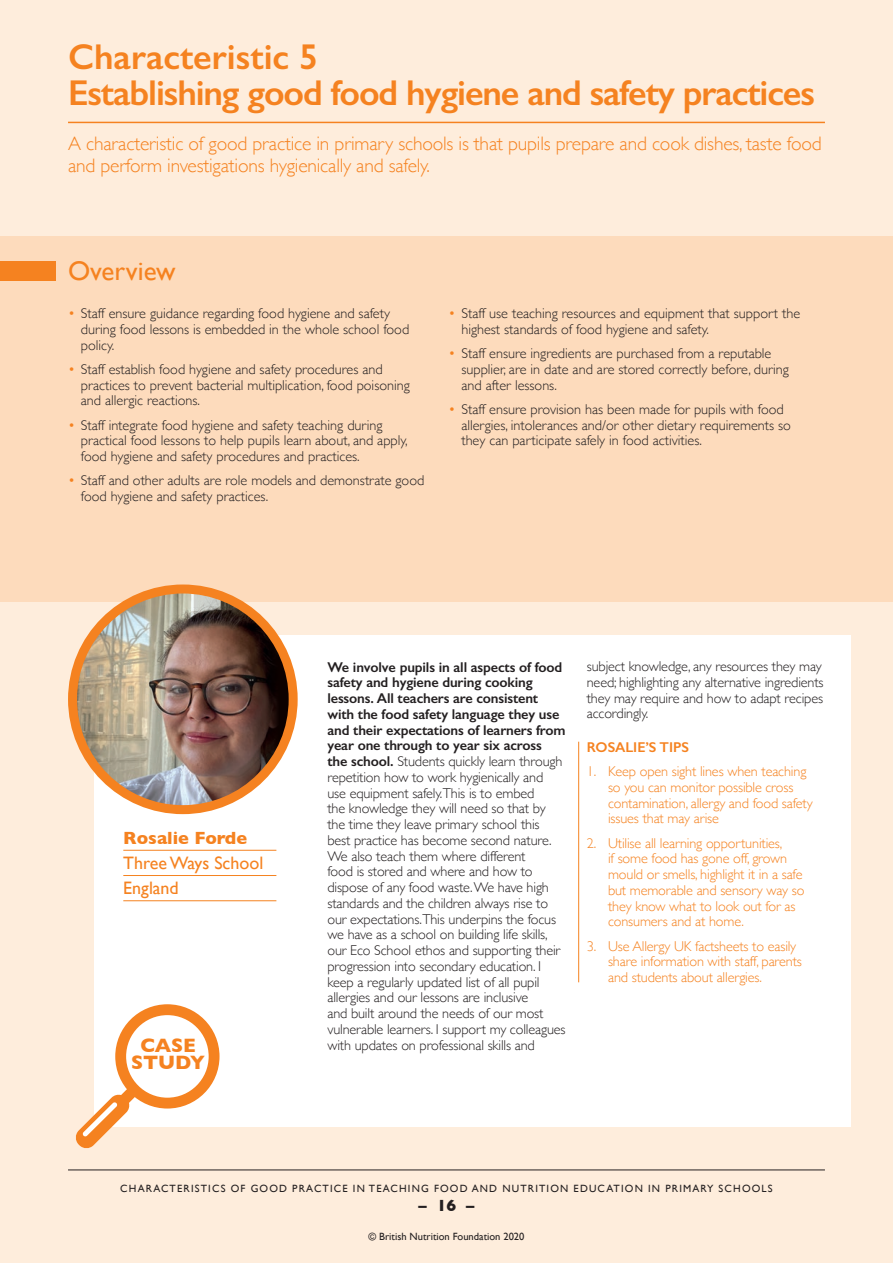
<style>
.page{position:relative;width:893px;height:1263px;background:#feeddc}
.page>*{position:absolute;margin:0;border:0;box-sizing:border-box;transform-origin:0 0}
.t1{font:600 36px/36px "Gill Sans";letter-spacing:-.03em;color:#f58220}
.t2{font:27px "Gill Sans";color:#f58220}
.t3{font:700 19.8px/17px "Gill Sans";letter-spacing:-.01em;color:#f58220;text-align:center}
.t4{font:300 19.5px/22.5px "Gill Sans";letter-spacing:-.01em;color:#f58220}
.t5{font:18px/25.2px "Gill Sans";color:#f58220}
.t6{font:700 18px "Gill Sans";color:#f58220}
.t7{font:700 16.5px "Gill Sans";color:#231f20}
.t8{font:300 14.25px/15.8px "Gill Sans";color:#231f20}
.t9{font:300 14.25px/15.8px "Gill Sans";letter-spacing:-.01em;color:#f58220}
.t10{font:600 14.25px "Gill Sans";color:#f58220}
.t11{font:10.5px "Gill Sans";letter-spacing:.11em;color:#231f20}
.t12{font:10.5px "Gill Sans";color:#231f20}
.s1{color:#f58220}
.s2{font-weight:600}
</style>
<div class="page">
<div style="left:0;top:236px;width:893px;height:366px;background:#fddbbc"></div>
<hr style="left:68px;top:1169px;width:757px;height:1px;background:#231f20">
<hr style="left:68px;top:122px;width:757px;height:1px;background:#f58220">
<div style="left:0;top:261px;width:55px;height:20px;background:#f58220"></div>
<div style="left:94px;top:635px;width:756px;height:492px;background:#fff"></div>
<hr style="left:123px;top:850px;width:153px;height:1px;background:#f58220">
<hr style="left:123px;top:875px;width:153px;height:1px;background:#f58220">
<hr style="left:123px;top:900px;width:153px;height:1px;background:#f58220">
<img style="left:73px;top:594px;width:206px;height:216px">
<div style="left:68px;top:584px;width:230px;height:230px;border:9px solid #f58220;border-radius:50%"></div>
<svg style="left:76px;top:1004px;width:144px;height:145px"></svg>
<hr style="left:578px;top:742px;width:1px;height:240px;background:#f58220">
<h1 class="t1" style="left:68px;top:38px;width:748px">Characteristic 5<br>Establishing good food hygiene and safety practices</h1>
<h3 class="t4" style="left:68px;top:131px;width:755px">A characteristic of good practice in primary schools is that pupils prepare and cook dishes, taste food and perform investigations hygienically and safely.</h3>
<h2 class="t2" style="left:68px;top:255px;width:109px">Overview</h2>
<p class="t8" style="left:81px;top:305px;width:330px;text-indent:-13px"><span class="s1">•</span> Staff ensure guidance regarding food hygiene and safety during food lessons is embedded in the whole school food policy.</p>
<p class="t8" style="left:81px;top:361px;width:331px;text-indent:-13px"><span class="s1">•</span> Staff establish food hygiene and safety procedures and practices to prevent bacterial multiplication, food poisoning and allergic reactions.</p>
<p class="t8" style="left:81px;top:416px;width:328px;text-indent:-13px"><span class="s1">•</span> Staff integrate food hygiene and safety teaching during practical food lessons to help pupils learn about, and apply, food hygiene and safety procedures and practices.</p>
<p class="t8" style="left:81px;top:472px;width:345px;text-indent:-13px"><span class="s1">•</span> Staff and other adults are role models and demonstrate good food hygiene and safety practices.</p>
<p class="t8" style="left:461px;top:305px;width:340px;text-indent:-13px"><span class="s1">•</span> Staff use teaching resources and equipment that support the highest standards of food hygiene and safety.</p>
<p class="t8" style="left:461px;top:345px;width:329px;text-indent:-13px"><span class="s1">•</span> Staff ensure ingredients are purchased from a reputable supplier, are in date and are stored correctly before, during and after lessons.</p>
<p class="t8" style="left:461px;top:401px;width:331px;text-indent:-13px"><span class="s1">•</span> Staff ensure provision has been made for pupils with food allergies, intolerances and/or other dietary requirements so they can participate safely in food activities.</p>
<p class="t6" style="left:123px;top:823px;width:125px">Rosalie Forde</p>
<p class="t5" style="left:123px;top:850px;width:142px">Three Ways School<br>England</p>
<h3 class="t3" style="left:131px;top:1037px;width:75px">CASE<br>STUDY</h3>
<p class="t8" style="left:327px;top:658px;width:240px"><span class="s2">We involve pupils in all aspects of food safety and hygiene during cooking lessons. All teachers are consistent with the food safety language they use and their expectations of learners from year one through to year six across<br>the school.</span> Students quickly learn through repetition how to work hygienically and<br>use equipment safely.This is to embed<br>the knowledge they will need so that by the time they leave primary school this best practice has become second nature.<br>We also teach them where different<br>food is stored and where and how to dispose of any food waste. We have high standards and the children always rise to our expectations.This underpins the focus we have as a school on building life skills, our Eco School ethos and supporting their progression into secondary education. I keep a regularly updated list of all pupil allergies and our lessons are inclusive<br>and built around the needs of our most vulnerable learners. I support my colleagues with updates on professional skills and</p>
<p class="t8" style="left:587px;top:658px;width:238px">subject knowledge, any resources they may need; highlighting any alternative ingredients they may require and how to adapt recipes accordingly.</p>
<p class="t10" style="left:587px;top:738px;width:104px">ROSALIE’S TIPS</p>
<p class="t9" style="left:608px;top:763px;width:206px;text-indent:-21px">1. Keep open sight lines when teaching so you can monitor possible cross contamination, allergy and food safety issues that may arise</p>
<p class="t9" style="left:608px;top:834px;width:198px;text-indent:-21px">2. Utilise all learning opportunities,<br>if some food has gone off, grown mould or smells, highlight it in a safe but memorable and sensory way so they know what to look out for as consumers and at home.</p>
<p class="t9" style="left:608px;top:937px;width:195px;text-indent:-21px">3. Use Allergy UK factsheets to easily share information with staff, parents and students about allergies.</p>
<p class="t11" style="left:120px;top:1182px;width:654px">CHARACTERISTICS OF GOOD PRACTICE IN TEACHING FOOD AND NUTRITION EDUCATION IN PRIMARY SCHOOLS</p>
<p class="t7" style="left:419px;top:1192px;width:57px">– 16 –</p>
<p class="t12" style="left:369px;top:1231px;width:157px">© British Nutrition Foundation 2020</p>
</div>
